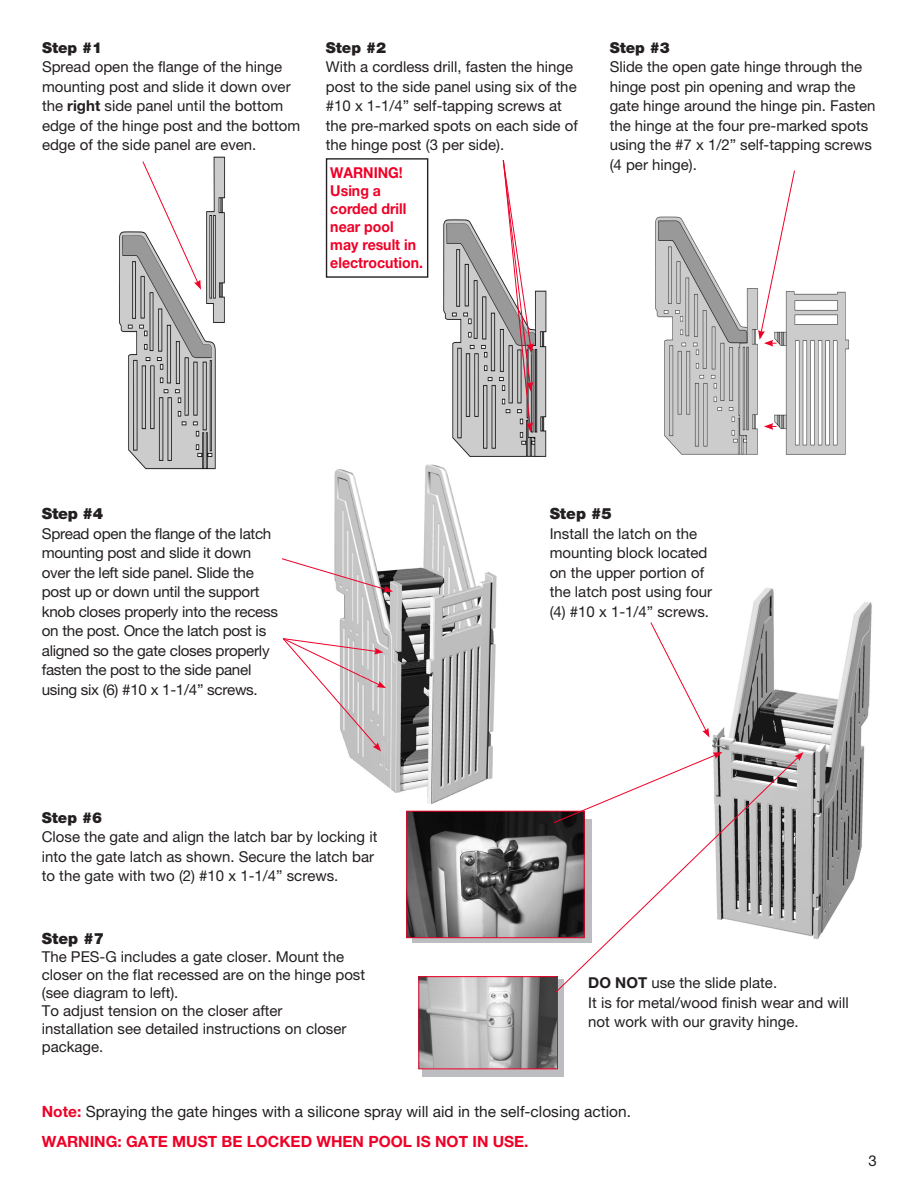
<style>
.page{position:relative;width:918px;height:1188px;background:#fff}
.page>*{position:absolute;margin:0;border:0;box-sizing:border-box;transform-origin:0 0}
.t1{font:15.45px "Helvetica Neue LT Std";color:#231f20}
.t2{font:700 15.45px "Helvetica Neue LT Std";color:#ef0027}
.t3{font:900 15.45px "Helvetica Neue LT Std";color:#231f20}
.t4{font:15px/19.5px "Helvetica Neue LT Std";color:#231f20}
.t5{font:15px/19.5px "Helvetica Neue LT Std";letter-spacing:-.02em;color:#231f20}
.t6{font:700 15px/18px "Helvetica Neue LT Std";color:#ef0027;scale:.94 1}
.t7{font:900 15px "Helvetica Neue LT Std";color:#231f20}
.s1{font-weight:700}
.s2{font-weight:700;color:#ef0027}
</style>
<div class="page">
<img style="left:334px;top:464px;width:163px;height:341px">
<svg style="left:282px;top:558px;width:111px;height:34px"></svg>
<svg style="left:283px;top:638px;width:103px;height:113px"></svg>
<img style="left:428px;top:158px;width:119px;height:299px">
<svg style="left:502px;top:159px;width:32px;height:273px"></svg>
<img style="left:709px;top:588px;width:163px;height:352px">
<svg style="left:650px;top:622px;width:59px;height:115px"></svg>
<div style="left:422px;top:979px;width:142px;height:98px;background:#bcbdc0"></div>
<img style="left:420px;top:978px;width:136px;height:89px">
<div style="left:418px;top:976px;width:140px;height:93px;border:1px solid #ef0027"></div>
<svg style="left:412px;top:938px;width:143px;height:5px"></svg>
<img style="left:409px;top:813px;width:146px;height:123px">
<div style="left:407px;top:811px;width:177px;height:127px;border:1px solid #ef0027"></div>
<svg style="left:553px;top:752px;width:169px;height:72px"></svg>
<svg style="left:555px;top:756px;width:244px;height:237px"></svg>
<svg style="left:794px;top:752px;width:10px;height:9px"></svg>
<div style="left:326px;top:158px;width:102px;height:120px;border:1px solid #231f20"></div>
<img style="left:119px;top:156px;width:107px;height:314px">
<svg style="left:142px;top:161px;width:62px;height:135px"></svg>
<img style="left:655px;top:216px;width:194px;height:239px">
<svg style="left:758px;top:170px;width:38px;height:182px"></svg>
<svg style="left:762px;top:421px;width:16px;height:13px"></svg>
<p class="t7" style="left:42px;top:38px;width:62px">Step #1</p>
<p class="t4" style="left:42px;top:57px;width:260px">Spread open the flange of the hinge mounting post and slide it down over the <span class="s1">right</span> side panel until the bottom edge of the hinge post and the bottom edge of the side panel are even.</p>
<p class="t7" style="left:326px;top:38px;width:62px">Step #2</p>
<p class="t4" style="left:326px;top:57px;width:254px">With a cordless drill, fasten the hinge post to the side panel using six of the #10 x 1-1/4” self-tapping screws at the pre-marked spots on each side of the hinge post (3 per side).</p>
<p class="t6" style="left:330px;top:164px;width:100px">WARNING!<br>Using a corded drill near pool may result in electrocution.</p>
<p class="t7" style="left:610px;top:38px;width:62px">Step #3</p>
<p class="t4" style="left:610px;top:57px;width:267px">Slide the open gate hinge through the hinge post pin opening and wrap the gate hinge around the hinge pin. Fasten the hinge at the four pre-marked spots using the #7 x 1/2” self-tapping screws (4 per hinge).</p>
<p class="t3" style="left:42px;top:505px;width:63px">Step #4</p>
<p class="t5" style="left:42px;top:524px;width:238px">Spread open the flange of the latch mounting post and slide it down over the left side panel. Slide the post up or down until the support knob closes properly into the recess on the post. Once the latch post is aligned so the gate closes properly fasten the post to the side panel using six (6) #10 x 1-1/4” screws.</p>
<p class="t3" style="left:550px;top:505px;width:64px">Step #5</p>
<p class="t4" style="left:550px;top:523px;width:164px">Install the latch on the mounting block located on the upper portion of the latch post using four (4) #10 x 1-1/4” screws.</p>
<p class="t7" style="left:42px;top:809px;width:62px">Step #6</p>
<p class="t4" style="left:42px;top:827px;width:337px">Close the gate and align the latch bar by locking it into the gate latch as shown. Secure the latch bar to the gate with two (2) #10 x 1-1/4” screws.</p>
<p class="t3" style="left:42px;top:929px;width:64px">Step #7</p>
<p class="t4" style="left:42px;top:948px;width:325px;line-height:18px">The PES-G includes a gate closer. Mount the closer on the flat recessed are on the hinge post (see diagram to left).<br>To adjust tension on the closer after<br>installation see detailed instructions on closer package.</p>
<p class="t4" style="left:588px;top:973px;width:262px"><span class="s1">DO NOT</span> use the slide plate.<br>It is for metal/wood finish wear and will not work with our gravity hinge.</p>
<p class="t1" style="left:42px;top:1102px;width:591px"><span class="s2">Note:</span> Spraying the gate hinges with a silicone spray will aid in the self-closing action.</p>
<p class="t2" style="left:42px;top:1132px;width:488px">WARNING: GATE MUST BE LOCKED WHEN POOL IS NOT IN USE.</p>
<p class="t4" style="left:869px;top:1151px;width:10px">3</p>
</div>
